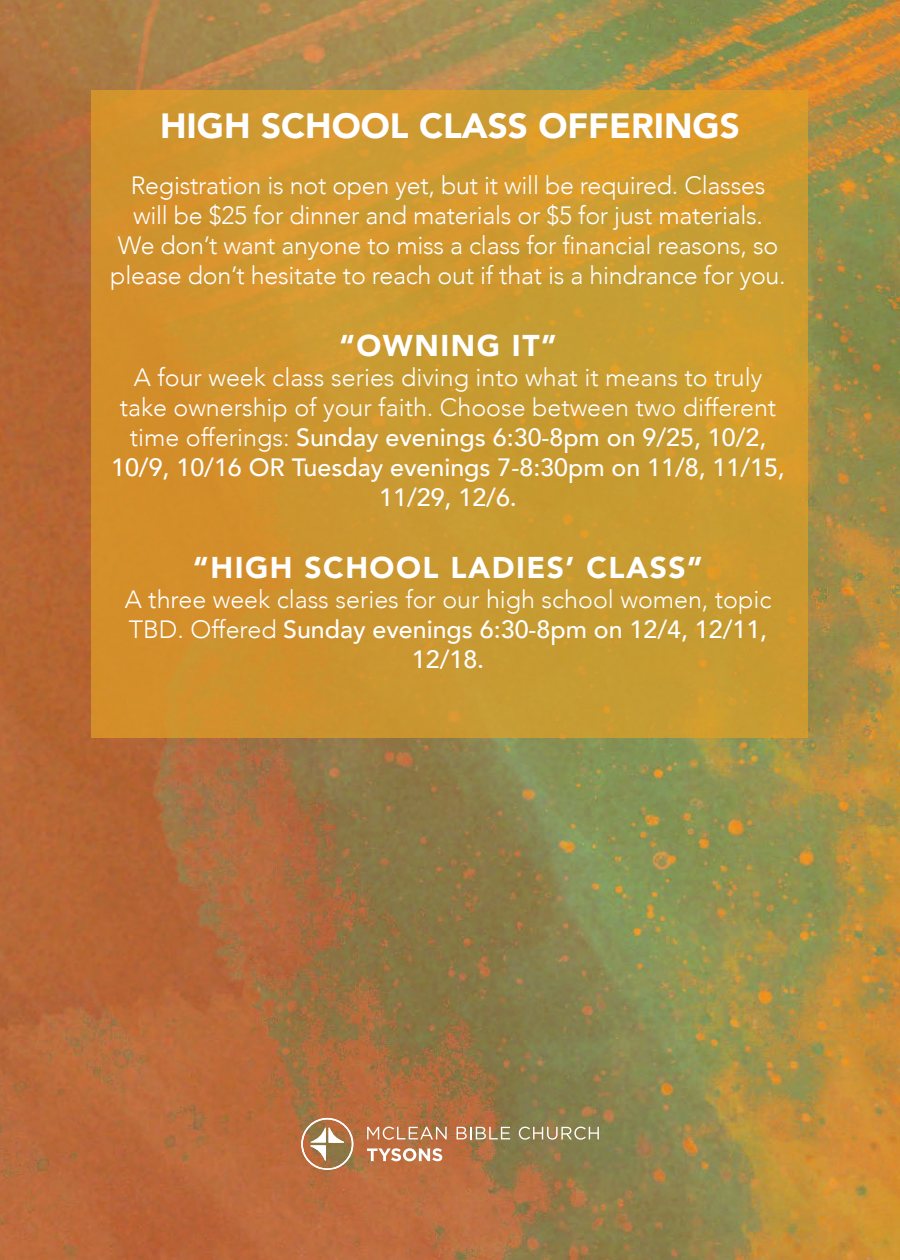
<style>
.page{position:relative;width:900px;height:1260px;background:#fff}
.page>*{position:absolute;margin:0;border:0;box-sizing:border-box;transform-origin:0 0}
.t1{font:900 35px "Avenir";color:#fff}
.t2{font:900 30px "Avenir";letter-spacing:.05em;color:#fff}
.t3{font:300 25px/30px "Avenir";letter-spacing:-.01em;color:#fff;text-align:center}
.s1{font-weight:500}
</style>
<div class="page">
<img style="left:0;top:0;width:900px;height:1260px">
<div style="left:92px;top:90px;width:716px;height:648px;background:linear-gradient(to bottom,#d29a30,#c9962f)"></div>
<svg style="left:301px;top:1118px;width:52px;height:52px"></svg>
<svg style="left:367px;top:1127px;width:80px;height:13px"></svg>
<svg style="left:457px;top:1127px;width:53px;height:12px"></svg>
<svg style="left:519px;top:1127px;width:80px;height:13px"></svg>
<svg style="left:367px;top:1148px;width:75px;height:13px"></svg>
<h1 class="t1" style="left:160px;top:96px;width:581px">HIGH SCHOOL CLASS OFFERINGS</h1>
<p class="t3" style="left:110px;top:171px;width:677px">Registration is not open yet, but it will be required. Classes will be $25 for dinner and materials or $5 for just materials.<br>We don’t want anyone to miss a class for financial reasons, so please don’t hesitate to reach out if that is a hindrance for you.</p>
<p class="t2" style="left:339px;top:320px;width:219px">“OWNING IT”</p>
<p class="t3" style="left:111px;top:363px;width:675px">A four week class series diving into what it means to truly take ownership of your faith. Choose between two different time offerings: <span class="s1">Sunday evenings 6:30-8pm on 9/25, 10/2, 10/9, 10/16 OR Tuesday evenings 7-8:30pm on 11/8, 11/15, 11/29, 12/6.</span></p>
<p class="t2" style="left:193px;top:542px;width:511px">“HIGH SCHOOL LADIES’ CLASS”</p>
<p class="t3" style="left:125px;top:585px;width:648px">A three week class series for our high school women, topic<br>TBD. Offered <span class="s1">Sunday evenings 6:30-8pm on 12/4, 12/11,<br>12/18.</span></p>
</div>
